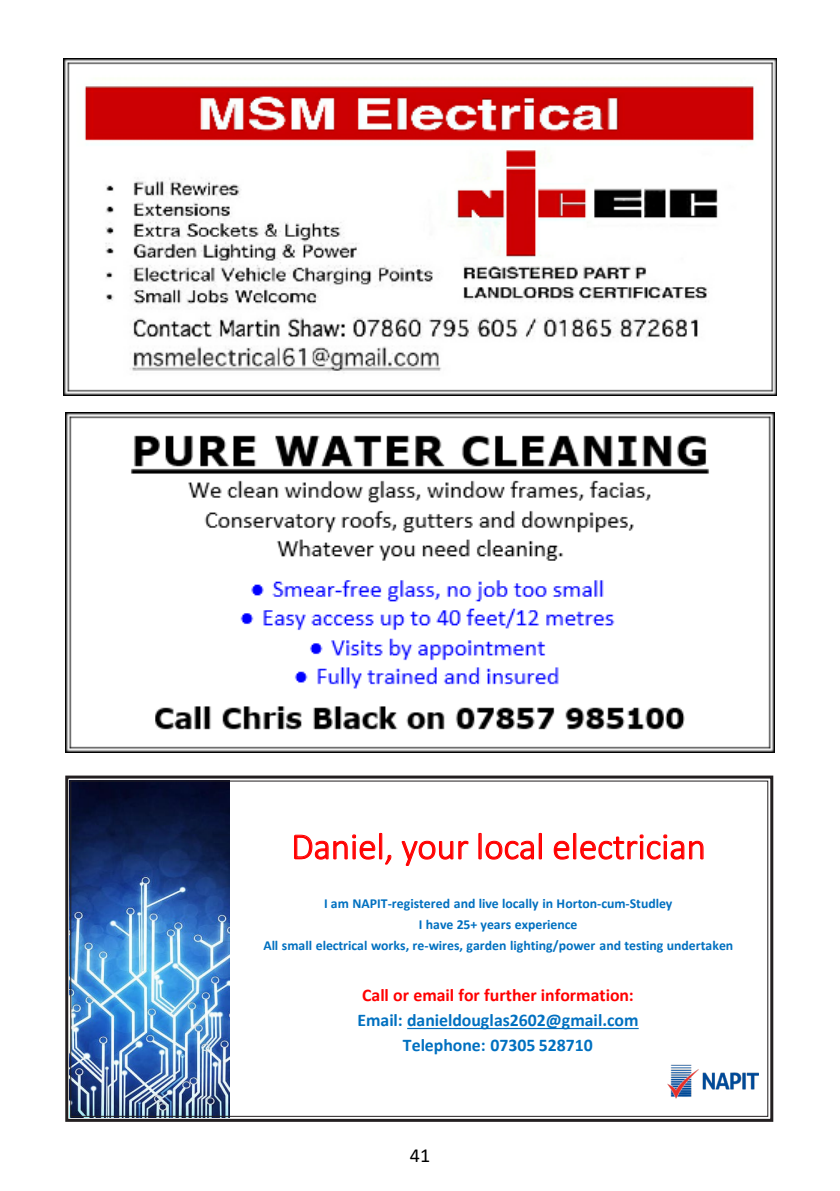
<style>
.page{position:relative;width:840px;height:1191px;background:#fff}
.page>*{position:absolute;margin:0;border:0;box-sizing:border-box;transform-origin:0 0}
.t1{font:300 37.2px "Calibri";letter-spacing:-.005em;color:#f00}
.t2{font:20px "Calibri";color:#000}
.t3{font:700 17.8px/25.2px "Calibri";color:#0070c0;text-align:center}
.t4{font:700 13.8px/20.8px "Calibri";letter-spacing:-.005em;color:#0070c0;text-align:center}
.s1{color:#f00}
</style>
<div class="page">
<img style="left:64px;top:59px;width:711px;height:336px">
<img style="left:66px;top:412px;width:707px;height:341px">
<svg style="left:65px;top:775px;width:709px;height:347px"></svg>
<p class="t1" style="left:291px;top:823px;width:416px">Daniel, your local electrician</p>
<p class="t4" style="left:263px;top:893px;width:471px">I am NAPIT-registered and live locally in Horton-cum-Studley<br>I have 25+ years experience<br>All small electrical works, re-wires, garden lighting/power and testing undertaken</p>
<p class="t3" style="left:357px;top:982px;width:283px"><span class="s1">Call or email for further information:<br></span>Email: danieldouglas2602@gmail.com<br>Telephone: 07305 528710</p>
<h2 class="t2" style="left:409px;top:1141px;width:22px">41</h2>
</div>
